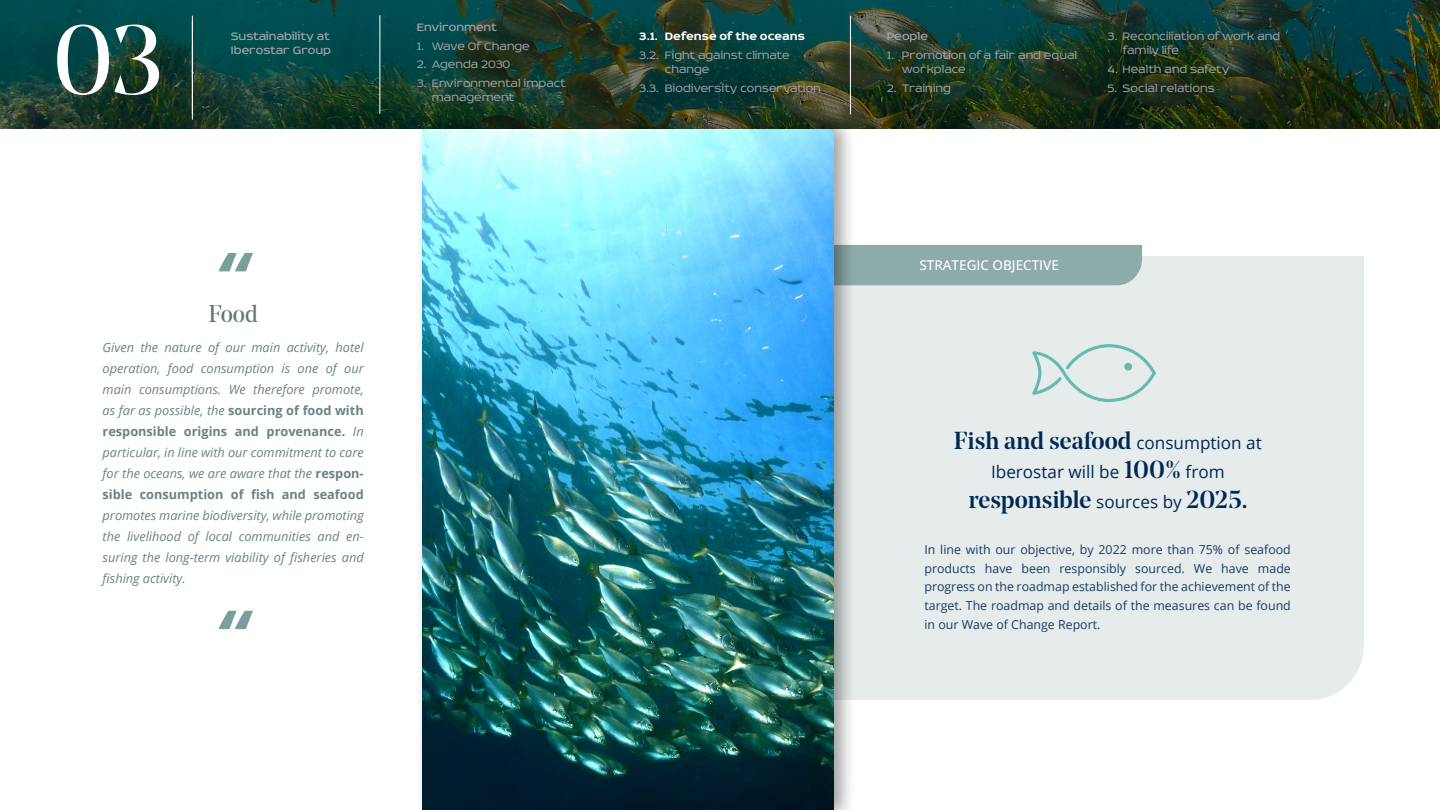
<style>
.page{position:relative;width:1440px;height:810px;background:#fff}
.page>*{position:absolute;margin:0;border:0;box-sizing:border-box;transform-origin:0 0}
.t1{font:97.5px "Noe Display";color:#fff}
.t2{font:italic 700 75px "Open Sans";color:#799e9c}
.t3{font:500 24.45px "Noe Display";color:#002855}
.t4{font:24px "Noe Display";color:#5d777a}
.t5{font:17.1px "Open Sans";color:#002855}
.t6{font:500 13.5px "Open Sans";color:#fff}
.t7{font:italic 12.75px/21px "Open Sans";color:#6b8285;text-align:justify}
.t8{font:12.38px/18.8px "Open Sans";color:#1c3a63;text-align:justify}
.t9{font:300 12.38px/14.2px "Echoes Sans";color:#a6a4aa}
.t10{font:12.38px/14.2px "Echoes Sans";color:#a6a4aa}
.t11{font:700 12.38px "Echoes Sans";color:#fff}
.t12{font:300 12.38px "Echoes Sans";letter-spacing:-.02em;color:#a6a4aa}
.s1{font-weight:700;font-style:normal}
.s2{font-family:"Open Sans";font-weight:400;font-size:17.1px}
.s3{font-family:"Noe Display";font-weight:500;font-size:24.45px}
</style>
<div class="page">
<img style="left:0;top:0;width:1440px;height:129px">
<hr style="left:192px;top:16px;width:1px;height:98px;background:#fff">
<div style="left:857px;top:256px;width:507px;height:101px;background:#e5eceb"></div>
<div style="left:857px;top:357px;width:507px;height:343px;background:#e5eceb"></div>
<hr style="left:192px;top:21px;width:1px;height:99px;background:#fff">
<div style="left:857px;top:245px;width:285px;height:40px;background:#8caba9"></div>
<div style="left:414px;top:114px;width:443px;height:696px;background:#000;opacity:.38"></div>
<img style="left:422px;top:129px;width:412px;height:681px">
<svg style="left:1032px;top:344px;width:124px;height:58px;background:#d2e4e1"></svg>
<hr style="left:380px;top:15px;width:1px;height:99px;background:#fff">
<hr style="left:850px;top:16px;width:1px;height:98px;background:#fff">
<h1 class="t1" style="left:52px;top:0;width:112px">03</h1>
<p class="t10" style="left:231px;top:29px;width:102px">Sustainability at<br>Iberostar Group</p>
<p class="t10" style="left:417px;top:20px;width:81px">Environment</p>
<p class="t9" style="left:417px;top:39px;width:114px">1. Wave Of Change</p>
<p class="t9" style="left:417px;top:57px;width:95px">2. Agenda 2030</p>
<p class="t9" style="left:432px;top:76px;width:136px;text-indent:-15px">3. Environmental impact management</p>
<h2 class="t2" style="left:215px;top:226px;width:34px">“</h2>
<h3 class="t4" style="left:208px;top:299px;width:51px">Food</h3>
<p class="t7" style="left:103px;top:337px;width:263px">Given the nature of our main activity, hotel operation, food consumption is one of our main consumptions. We therefore promote, as far as possible, the <span class="s1">sourcing of food with responsible origins and provenance.</span> In particular, in line with our commitment to care for the oceans, we are aware that the <span class="s1">respon&shy;sible consumption of fish and seafood</span></p>
<p class="t7" style="left:103px;top:505px;width:263px">promotes marine biodiversity, while promoting the livelihood of local communities and en&shy;suring the long-term viability of fisheries and fishing activity.</p>
<h2 class="t2" style="left:215px;top:584px;width:34px">“</h2>
<p class="t11" style="left:639px;top:29px;width:167px">3.1. Defense of the oceans</p>
<p class="t9" style="left:665px;top:48px;width:126px;text-indent:-26px">3.2. Fight against climate change</p>
<p class="t9" style="left:639px;top:81px;width:183px">3.3. Biodiversity conservation</p>
<p class="t10" style="left:887px;top:29px;width:43px">People</p>
<p class="t9" style="left:902px;top:48px;width:177px;text-indent:-15px">1. Promotion of a fair and equal workplace</p>
<p class="t12" style="left:887px;top:81px;width:66px">2. Training</p>
<p class="t9" style="left:1123px;top:29px;width:159px;text-indent:-15px">3. Reconciliation of work and family life</p>
<p class="t9" style="left:1108px;top:62px;width:123px">4. Health and safety</p>
<p class="t9" style="left:1108px;top:81px;width:109px">5. Social relations</p>
<p class="t6" style="left:920px;top:255px;width:141px">STRATEGIC OBJECTIVE</p>
<h3 class="t3" style="left:954px;top:425px;width:309px">Fish and seafood <span class="s2">consumption at</span></h3>
<h3 class="t5" style="left:991px;top:461px;width:235px">Iberostar will be <span class="s3">100%</span> from</h3>
<h3 class="t3" style="left:968px;top:484px;width:281px">responsible <span class="s2">sources by</span> 2025.</h3>
<p class="t8" style="left:924px;top:540px;width:368px">In line with our objective, by 2022 more than 75% of seafood products have been responsibly sourced. We have made progress on the roadmap established for the achievement of the target. The roadmap and details of the measures can be found in our Wave of Change Report.</p>
</div>
